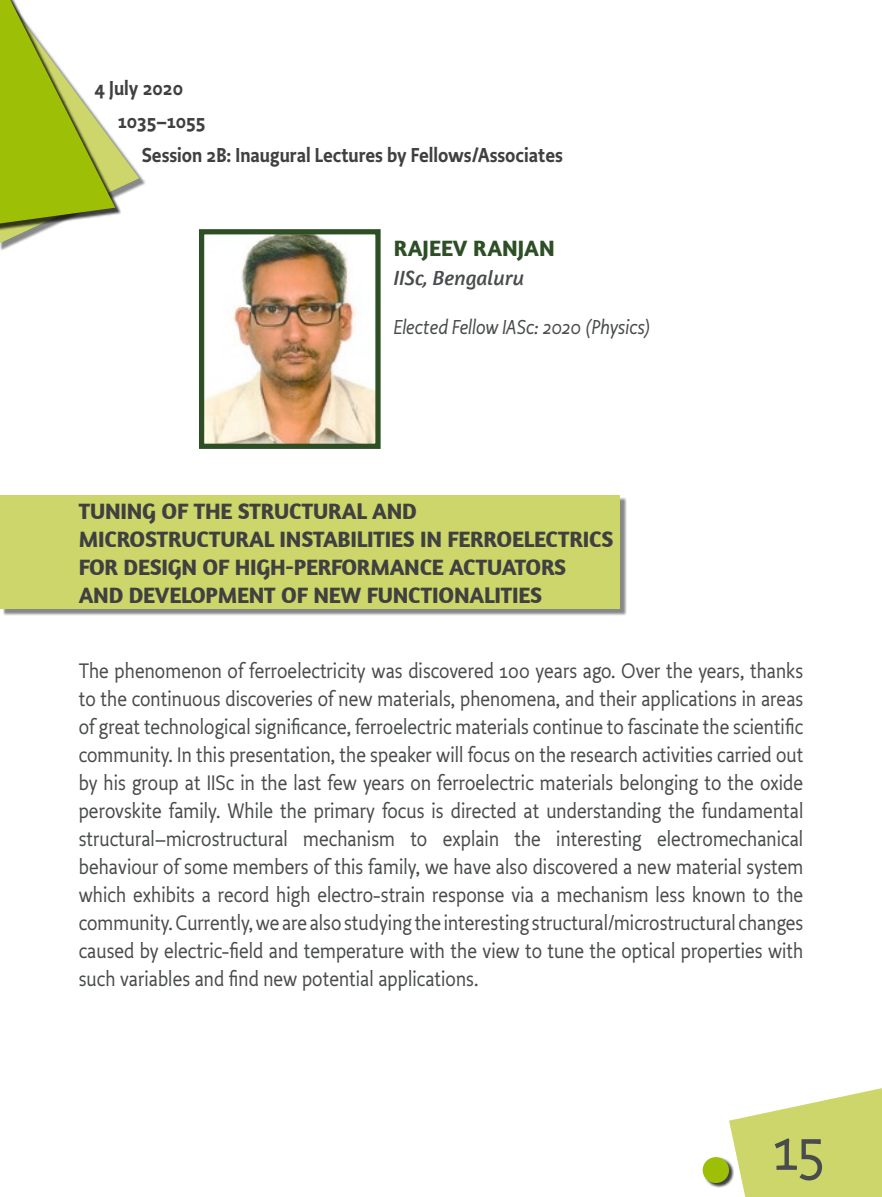
<style>
.page{position:relative;width:882px;height:1197px;background:#fff}
.page>*{position:absolute;margin:0;border:0;box-sizing:border-box;transform-origin:0 0}
.t1{font:64.75px "Productus";color:#494b4c}
.t2{font:700 22.75px/28px "Amaranth";letter-spacing:-.01em;color:#404040}
.t3{font:700 22.75px "Amaranth";color:#2e4f26}
.t4{font:21.88px/28px "Productus";letter-spacing:.005em;color:#494b4c;text-align:justify}
.t5{font:600 21px "Productus";color:#404040}
.t6{font:italic 21px "Productus";color:#494b4c}
.t7{font:italic 21px "Amaranth";color:#494b4c}
</style>
<div class="page">
<svg style="left:729px;top:1088px;width:153px;height:109px"></svg>
<div style="left:3px;top:497px;width:623px;height:118px;background:#000;opacity:.75"></div>
<div style="left:0;top:495px;width:620px;height:114px;background:#ccd66a"></div>
<svg style="left:0;top:0;width:139px;height:244px"></svg>
<div style="left:704px;top:1158px;width:30px;height:30px;background:#000;opacity:.75"></div>
<div style="left:703px;top:1157px;width:26px;height:26px;background:#9dbf06;border-radius:50%"></div>
<img style="left:205px;top:235px;width:170px;height:208px">
<div style="left:199px;top:229px;width:182px;height:220px;border:5px solid #2e4f26"></div>
<p class="t5" style="left:94px;top:74px;width:90px">4 July 2020</p>
<p class="t5" style="left:118px;top:108px;width:89px">1035–1055</p>
<p class="t5" style="left:142px;top:142px;width:423px">Session 2B: Inaugural Lectures by Fellows/Associates</p>
<p class="t3" style="left:394px;top:234px;width:163px">RAJEEV RANJAN</p>
<p class="t7" style="left:394px;top:266px;width:132px">IISc, Bengaluru</p>
<p class="t6" style="left:394px;top:314px;width:258px">Elected Fellow IASc: 2020 (Physics)</p>
<p class="t2" style="left:79px;top:497px;width:536px">TUNING OF THE STRUCTURAL AND MICROSTRUCTURAL INSTABILITIES IN FERROELECTRICS FOR DESIGN OF HIGH-PERFORMANCE ACTUATORS AND DEVELOPMENT OF NEW FUNCTIONALITIES</p>
<p class="t4" style="left:79px;top:657px;width:726px">The phenomenon of ferroelectricity was discovered 100 years ago. Over the years, thanks to the continuous discoveries of new materials, phenomena, and their applications in areas of great technological significance, ferroelectric materials continue to fascinate the scientific community. In this presentation, the speaker will focus on the research activities carried out by his group at IISc in the last few years on ferroelectric materials belonging to the oxide perovskite family. While the primary focus is directed at understanding the fundamental structural–microstructural mechanism to explain the interesting electromechanical behaviour of some members of this family, we have also discovered a new material system which exhibits a record high electro-strain response via a mechanism less known to the community. Currently, we are also studying the interesting structural/microstructural changes caused by electric-field and temperature with the view to tune the optical properties with such variables and find new potential applications.</p>
<h1 class="t1" style="left:773px;top:1110px;width:53px">15</h1>
</div>
